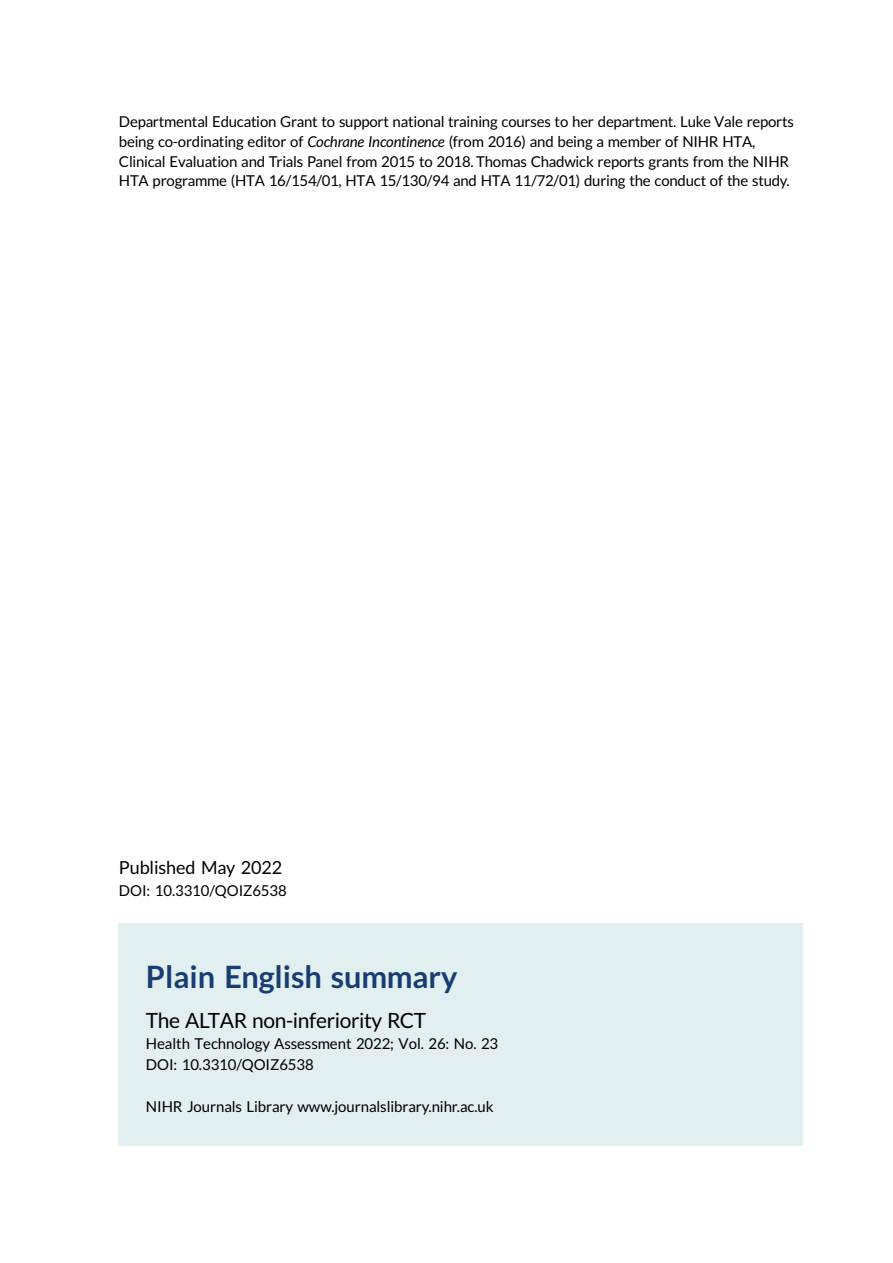
<style>
.page{position:relative;width:893px;height:1263px;background:#fff}
.page>*{position:absolute;margin:0;border:0;box-sizing:border-box;transform-origin:0 0}
.t1{font:30.75px "Adv TT6071803 a.B";color:#183e71}
.t2{font:21px "Adv T Ta 9 c 1 b 374";letter-spacing:-.015em;color:#000}
.t3{font:18px "Adv T Ta 9 c 1 b 374";color:#000}
.t4{font:15px/19.5px "Adv T Ta 9 c 1 b 374";color:#000}
.s1{font-family:"Adv T Teb 5 f 0 e 55.I"}
</style>
<div class="page">
<div style="left:119px;top:923px;width:684px;height:223px;background:#e1eff0"></div>
<p class="t4" style="left:119px;top:114px;width:676px">Departmental Education Grant to support national training courses to her department. Luke Vale reports being co-ordinating editor of <span class="s1">Cochrane Incontinence</span> (from 2016) and being a member of NIHR HTA, Clinical Evaluation and Trials Panel from 2015 to 2018. Thomas Chadwick reports grants from the NIHR HTA programme (HTA 16/154/01, HTA 15/130/94 and HTA 11/72/01) during the conduct of the study.</p>
<p class="t3" style="left:119px;top:860px;width:165px">Published May 2022</p>
<p class="t4" style="left:119px;top:882px;width:169px">DOI: 10.3310/QOIZ6538</p>
<h1 class="t1" style="left:146px;top:965px;width:313px">Plain English summary</h1>
<h2 class="t2" style="left:146px;top:1013px;width:282px">The ALTAR non-inferiority RCT</h2>
<p class="t4" style="left:146px;top:1034px;width:354px;line-height:21px">Health Technology Assessment 2022; Vol. 26: No. 23<br>DOI: 10.3310/QOIZ6538</p>
<p class="t4" style="left:146px;top:1098px;width:349px">NIHR Journals Library www.journalslibrary.nihr.ac.uk</p>
</div>
